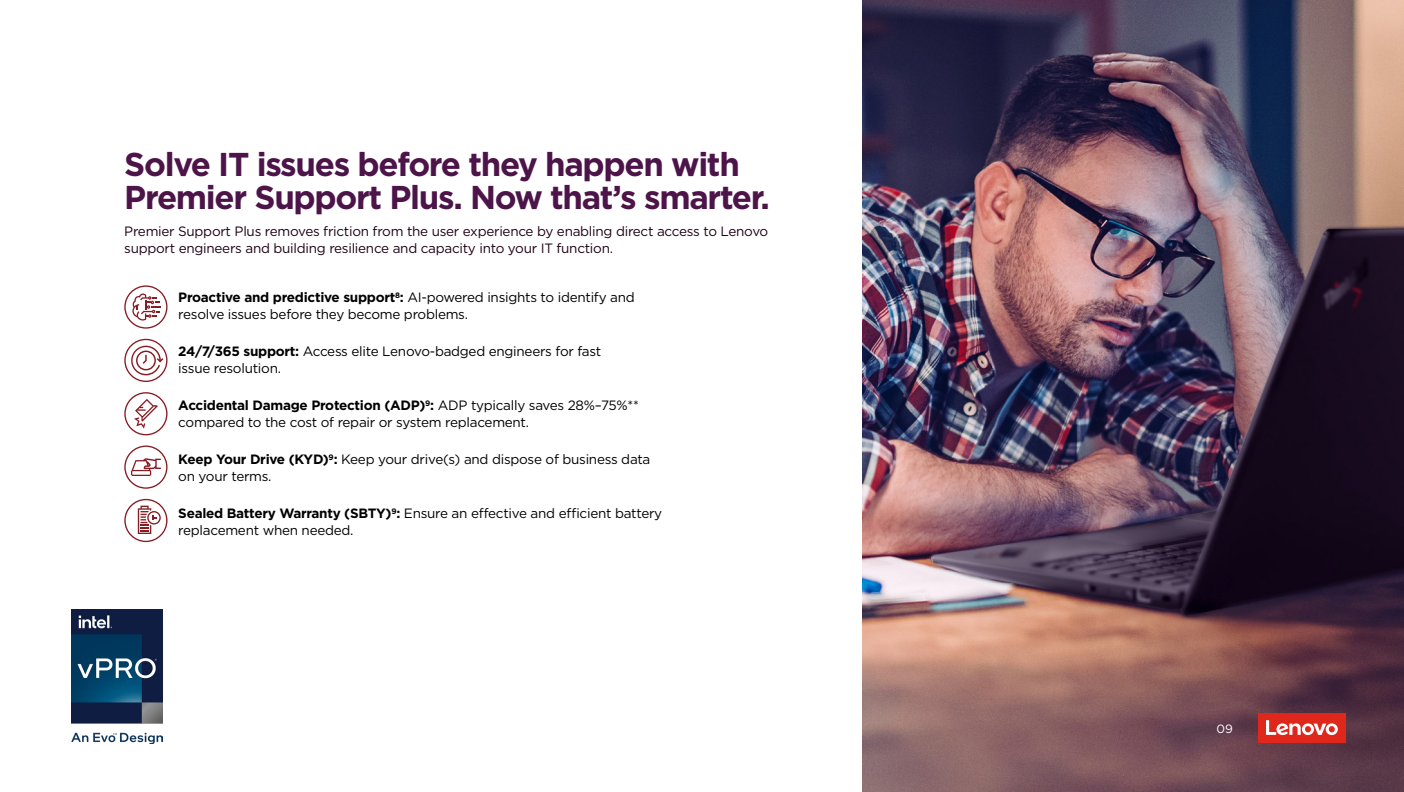
<style>
.page{position:relative;width:1404px;height:792px;background:#fff}
.page>*{position:absolute;margin:0;border:0;box-sizing:border-box;transform-origin:0 0}
.t1{font:700 33px/33px "Gotham";letter-spacing:-.04em;color:#4d144a}
.t2{font:13.5px/16.8px "Gotham";letter-spacing:-.02em;color:#000}
.t3{font:13.5px/16.8px "Gotham";letter-spacing:-.02em;color:#1e0013}
.t4{font:12px "Gotham";color:#fff}
.s1{font-weight:700}
</style>
<div class="page">
<img style="left:863px;top:0;width:541px;height:792px">
<svg style="left:124px;top:285px;width:44px;height:44px"></svg>
<svg style="left:124px;top:339px;width:44px;height:43px"></svg>
<svg style="left:124px;top:392px;width:44px;height:43px"></svg>
<svg style="left:124px;top:445px;width:44px;height:44px"></svg>
<svg style="left:124px;top:499px;width:44px;height:43px"></svg>
<div style="left:1258px;top:713px;width:88px;height:30px;background:#df271c"></div>
<svg style="left:1266px;top:720px;width:72px;height:15px"></svg>
<img style="left:72px;top:610px;width:90px;height:133px">
<h1 class="t1" style="left:124px;top:148px;width:647px">Solve IT issues before they happen with<br>Premier Support Plus. Now that’s smarter.</h1>
<p class="t3" style="left:124px;top:223px;width:645px">Premier Support Plus removes friction from the user experience by enabling direct access to Lenovo support engineers and building resilience and capacity into your IT function.</p>
<p class="t2" style="left:178px;top:289px;width:458px"><span class="s1">Proactive and predictive support</span><sup>8</sup><span class="s1">:</span> AI-powered insights to identify and resolve issues before they become problems.</p>
<p class="t2" style="left:178px;top:343px;width:424px"><span class="s1">24/7/365 support:</span> Access elite Lenovo-badged engineers for fast issue resolution.</p>
<p class="t2" style="left:178px;top:397px;width:462px"><span class="s1">Accidental Damage Protection (ADP)</span><sup>9</sup><span class="s1">:</span> ADP typically saves 28%–75%** compared to the cost of repair or system replacement.</p>
<p class="t2" style="left:178px;top:451px;width:474px"><span class="s1">Keep Your Drive (KYD)</span><sup>9</sup><span class="s1">:</span> Keep your drive(s) and dispose of business data on your terms.</p>
<p class="t2" style="left:178px;top:505px;width:485px"><span class="s1">Sealed Battery Warranty (SBTY)</span><sup>9</sup><span class="s1">:</span> Ensure an effective and efficient battery replacement when needed.</p>
<p class="t4" style="left:1217px;top:721px;width:18px">09</p>
</div>
